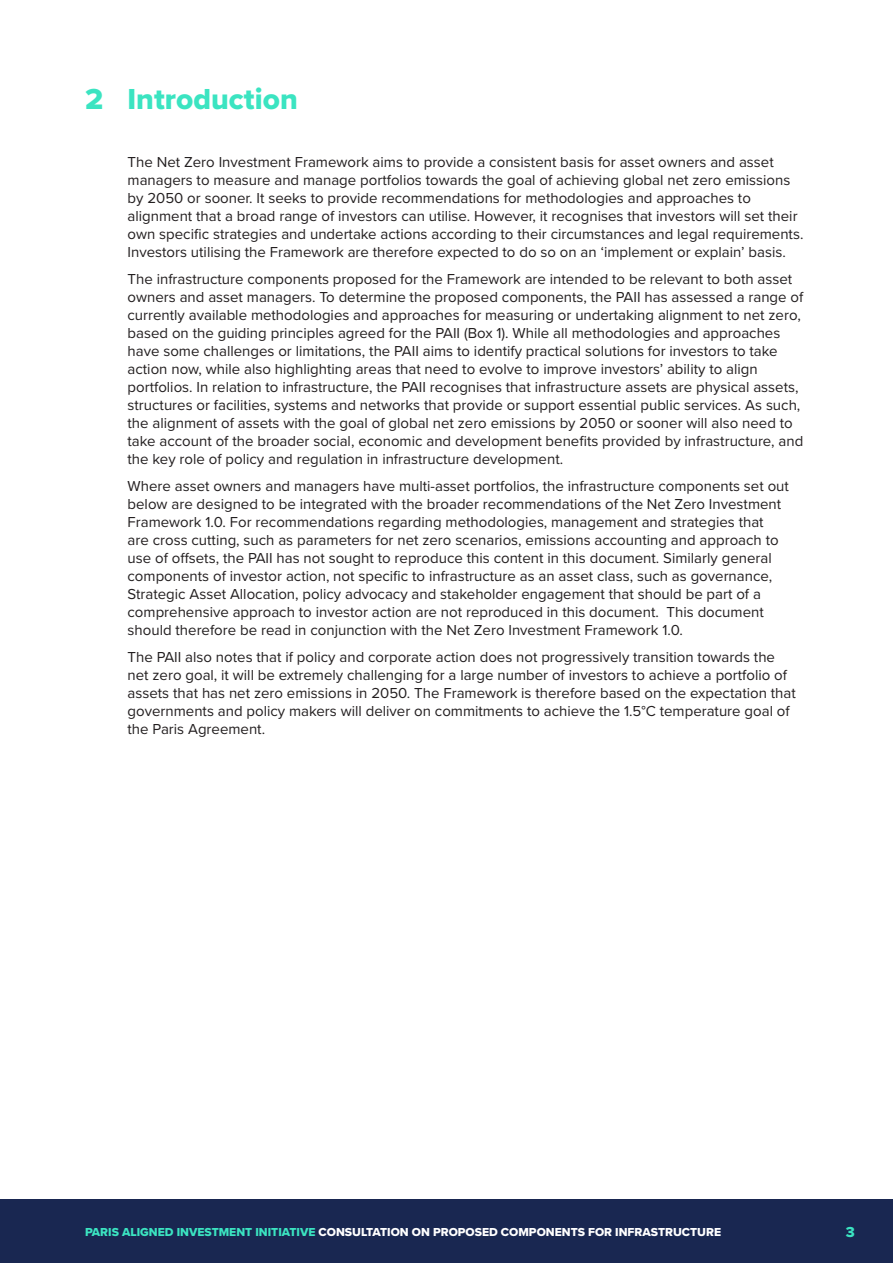
<style>
.page{position:relative;width:893px;height:1263px;background:#fff}
.page>*{position:absolute;margin:0;border:0;box-sizing:border-box;transform-origin:0 0}
.IIGCC_heading_1{font:30px "Proxima Nova Extrabld";color:#3be4c1}
.IIGCC_text{font:15px/18px "Proxima Nova";color:#231f20}
.t1{font:15px "Proxima Nova Extrabld";color:#3be4c1}
.t2{font:12px "Proxima Nova Extrabld";color:#fff}
.s1{color:#3be4c1}
</style>
<div class="page">
<div style="left:0;top:1199px;width:893px;height:64px;background:#192751"></div>
<p class="IIGCC_heading_1" style="left:85px;top:76px;width:214px">2 Introduction</p>
<p class="IIGCC_text" style="left:128px;top:153px;width:677px">The Net Zero Investment Framework aims to provide a consistent basis for asset owners and asset managers to measure and manage portfolios towards the goal of achieving global net zero emissions by 2050 or sooner. It seeks to provide recommendations for methodologies and approaches to alignment that a broad range of investors can utilise. However, it recognises that investors will set their own specific strategies and undertake actions according to their circumstances and legal requirements.<br>Investors utilising the Framework are therefore expected to do so on an ‘implement or explain’ basis.</p>
<p class="IIGCC_text" style="left:128px;top:270px;width:677px">The infrastructure components proposed for the Framework are intended to be relevant to both asset owners and asset managers. To determine the proposed components, the PAII has assessed a range of currently available methodologies and approaches for measuring or undertaking alignment to net zero, based on the guiding principles agreed for the PAII (Box 1). While all methodologies and approaches have some challenges or limitations, the PAII aims to identify practical solutions for investors to take action now, while also highlighting areas that need to evolve to improve investors’ ability to align portfolios. In relation to infrastructure, the PAII recognises that infrastructure assets are physical assets, structures or facilities, systems and networks that provide or support essential public services. As such, the alignment of assets with the goal of global net zero emissions by 2050 or sooner will also need to take account of the broader social, economic and development benefits provided by infrastructure, and the key role of policy and regulation in infrastructure development.</p>
<p class="IIGCC_text" style="left:128px;top:477px;width:663px">Where asset owners and managers have multi-asset portfolios, the infrastructure components set out below are designed to be integrated with the broader recommendations of the Net Zero Investment Framework 1.0. For recommendations regarding methodologies, management and strategies that<br>are cross cutting, such as parameters for net zero scenarios, emissions accounting and approach to use of offsets, the PAII has not sought to reproduce this content in this document. Similarly general components of investor action, not specific to infrastructure as an asset class, such as governance, Strategic Asset Allocation, policy advocacy and stakeholder engagement that should be part of a comprehensive approach to investor action are not reproduced in this document. This document should therefore be read in conjunction with the Net Zero Investment Framework 1.0.</p>
<p class="IIGCC_text" style="left:128px;top:648px;width:670px">The PAII also notes that if policy and corporate action does not progressively transition towards the net zero goal, it will be extremely challenging for a large number of investors to achieve a portfolio of assets that has net zero emissions in 2050. The Framework is therefore based on the expectation that governments and policy makers will deliver on commitments to achieve the 1.5°C temperature goal of the Paris Agreement.</p>
<p class="t2" style="left:85px;top:1223px;width:638px"><span class="s1">PARIS ALIGNED INVESTMENT INITIATIVE</span> CONSULTATION ON PROPOSED COMPONENTS FOR INFRASTRUCTURE</p>
<p class="t1" style="left:846px;top:1221px;width:11px">3</p>
</div>
